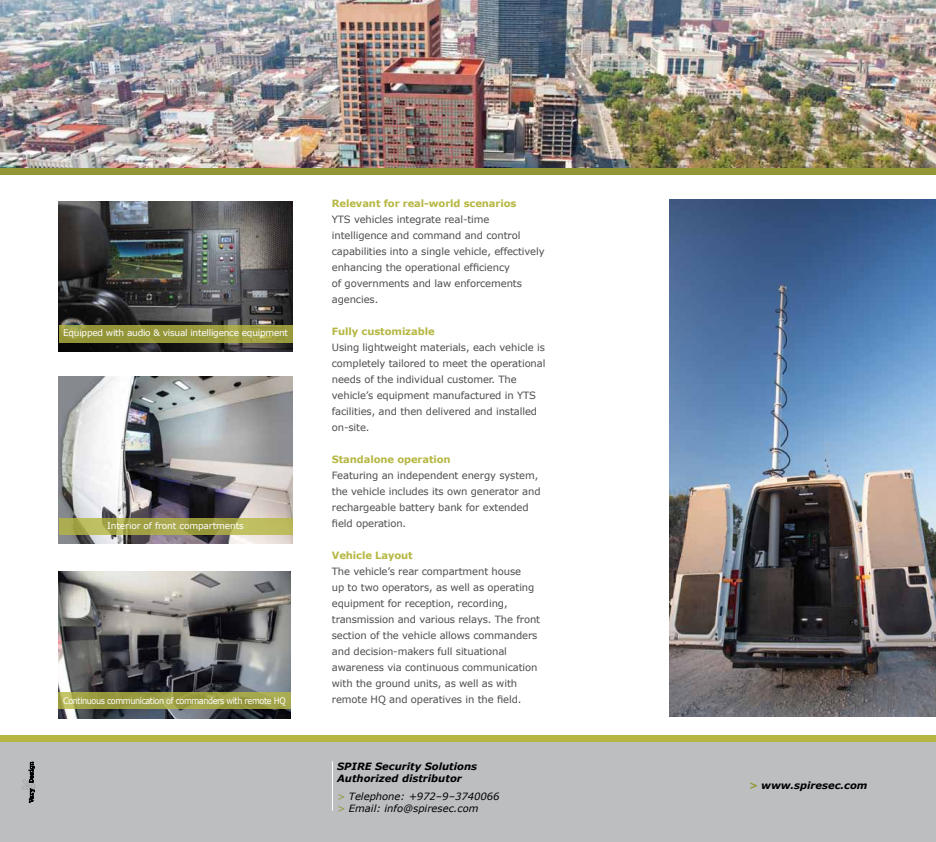
<style>
.page{position:relative;width:936px;height:842px;background:#fff}
.page>*{position:absolute;margin:0;border:0;box-sizing:border-box;transform-origin:0 0}
.t1{font:10px/16px "Verdana";letter-spacing:-.01em;color:#4d4d4f}
.t2{font:700 10px "Verdana";letter-spacing:-.01em;color:#b6b743}
.t3{font:italic 700 10px/12px "Verdana";color:#000}
.t4{font:italic 10px/12px "Verdana";color:#000}
.t5{font:9px "Verdana";letter-spacing:-.025em;color:#fff}
.t6{font:9px "Verdana";letter-spacing:-.05em;color:#fff;scale:.9 1}
.s1{color:#949635}
</style>
<div class="page">
<img style="left:0;top:0;width:935px;height:168px">
<div style="left:0;top:735px;width:935px;height:8px;background:#b6b743"></div>
<div style="left:0;top:743px;width:935px;height:99px;background:#bcbec0"></div>
<div style="left:0;top:168px;width:935px;height:6px;background:#949635"></div>
<img style="left:59px;top:376px;width:233px;height:167px">
<svg style="left:59px;top:518px;width:233px;height:16px;background:#acab50"></svg>
<img style="left:59px;top:201px;width:233px;height:150px">
<svg style="left:59px;top:325px;width:233px;height:17px;background:#999a3d"></svg>
<img style="left:669px;top:200px;width:266px;height:516px">
<img style="left:58px;top:571px;width:232px;height:147px">
<svg style="left:58px;top:692px;width:232px;height:17px;background:#9fa045"></svg>
<svg style="left:22px;top:762px;width:13px;height:41px"></svg>
<hr style="left:332px;top:761px;width:1px;height:50px;background:#fff">
<p class="t5" style="left:63px;top:327px;width:226px">Equipped with audio &amp; visual intelligence equipment</p>
<p class="t5" style="left:107px;top:520px;width:138px">Interior of front compartments</p>
<p class="t6" style="left:63px;top:695px;width:249px">Continuous communication of commanders with remote HQ</p>
<p class="t2" style="left:332px;top:196px;width:186px">Relevant for real-world scenarios</p>
<p class="t1" style="left:332px;top:211px;width:214px">YTS vehicles integrate real-time intelligence and command and control capabilities into a single vehicle, effectively enhancing the operational efficiency<br>of governments and law enforcements agencies.</p>
<p class="t2" style="left:332px;top:324px;width:104px">Fully customizable</p>
<p class="t1" style="left:332px;top:339px;width:215px">Using lightweight materials, each vehicle is completely tailored to meet the operational needs of the individual customer. The vehicle’s equipment manufactured in YTS facilities, and then delivered and installed on-site.</p>
<p class="t2" style="left:332px;top:452px;width:120px">Standalone operation</p>
<p class="t1" style="left:332px;top:467px;width:210px">Featuring an independent energy system, the vehicle includes its own generator and rechargeable battery bank for extended field operation.</p>
<p class="t2" style="left:332px;top:548px;width:82px">Vehicle Layout</p>
<p class="t1" style="left:332px;top:563px;width:210px">The vehicle’s rear compartment house<br>up to two operators, as well as operating equipment for reception, recording, transmission and various relays. The front section of the vehicle allows commanders and decision-makers full situational awareness via continuous communication with the ground units, as well as with remote HQ and operatives in the field.</p>
<p class="t3" style="left:337px;top:760px;width:141px">SPIRE Security Solutions<br>Authorized distributor</p>
<p class="t4" style="left:337px;top:790px;width:164px"><span class="s1">&gt;</span> Telephone: +972–9–3740066 <span class="s1">&gt;</span> Email: info@spiresec.com</p>
<p class="t3" style="left:749px;top:779px;width:120px"><span class="s1">&gt;</span> www.spiresec.com</p>
</div>
